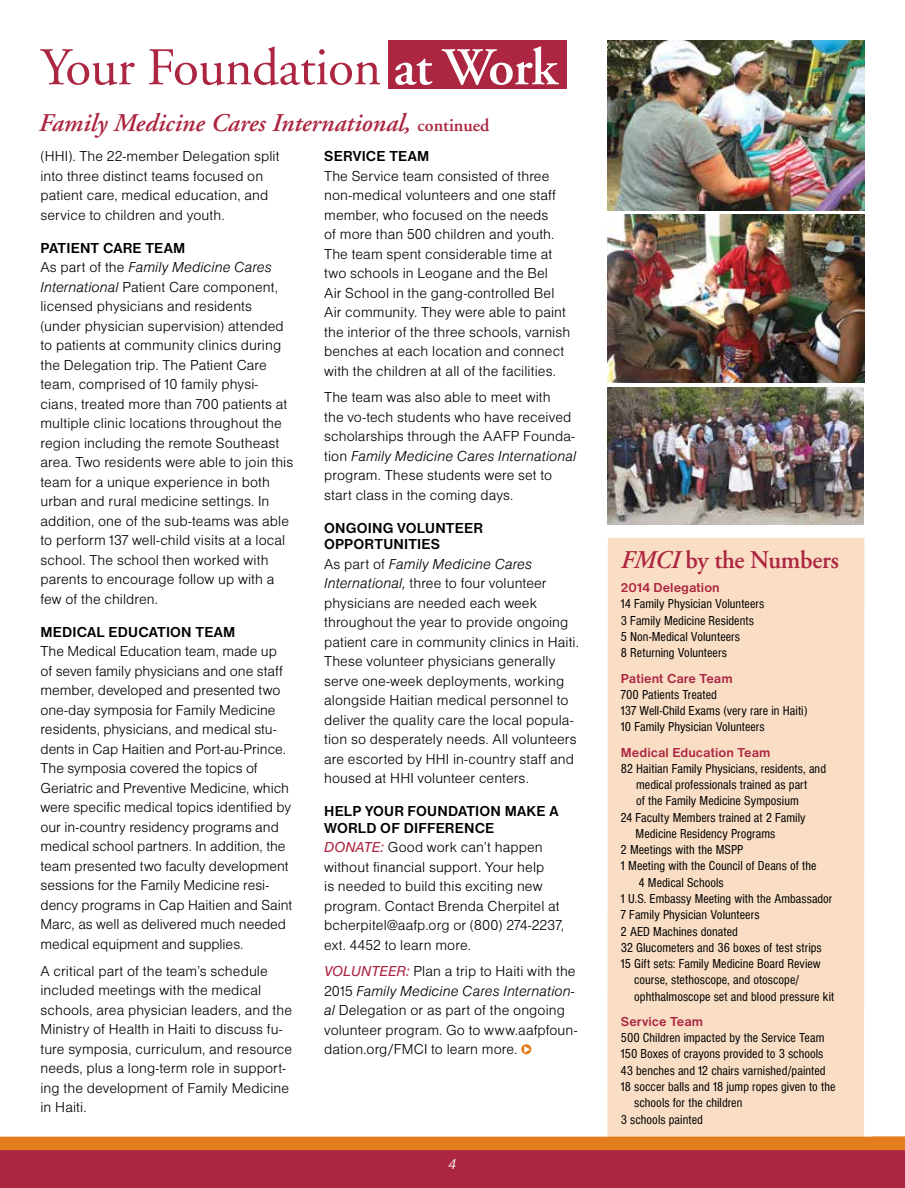
<style>
.page{position:relative;width:905px;height:1188px;background:#fff}
.page>*{position:absolute;margin:0;border:0;box-sizing:border-box;transform-origin:0 0}
.t1{font:52.95px "Adobe Garamond";letter-spacing:-.01em;color:#ac2641}
.t2{font:italic 600 25.5px "Adobe Garamond";color:#ac2641}
.t3{font:600 25.5px "Adobe Garamond";letter-spacing:-.01em;color:#ac2641;scale:.96 1}
.t4{font:15px/19.5px "Nimbus San D Ligh";letter-spacing:.005em;color:#000}
.t5{font:15px "Nimbus San D Ligh Ital";letter-spacing:.005em;color:#000}
.t6{font:700 15px/16.5px "Nimbus San D";letter-spacing:.01em;color:#000}
.t7{font:15px "Nimbus San D Ligh Ital";color:#fff}
.t8{font:condensed 13.5px/16.2px "Nimbus San D";letter-spacing:.005em;color:#000}
.t9{font:700 13.5px "Nimbus San D";letter-spacing:.005em;color:#ac2641}
.s1{font-weight:600;color:#fff}
.s2{font-style:normal;font-size:18px}
.s3{font-family:"Nimbus San D Ligh"}
.s4{font-family:"Nimbus San D Ligh Ital"}
.s5{font-family:"Nimbus San D";font-style:italic;color:#ac2641}
.s6{font-style:italic}
</style>
<div class="page">
<div style="left:607px;top:538px;width:257px;height:610px;background:#f9dec5"></div>
<div style="left:886px;top:1145px;width:18px;height:43px;background:#ac2641"></div>
<div style="left:0;top:1145px;width:901px;height:43px;background:#ac2641"></div>
<div style="left:0;top:1137px;width:904px;height:13px;background:#e37c1d"></div>
<div style="left:388px;top:40px;width:178px;height:49px;background:#ac2641"></div>
<svg style="left:521px;top:1044px;width:10px;height:10px"></svg>
<svg style="left:524px;top:1046px;width:6px;height:7px"></svg>
<img style="left:608px;top:40px;width:256px;height:171px">
<img style="left:608px;top:388px;width:255px;height:136px">
<img style="left:608px;top:215px;width:256px;height:168px">
<h1 class="t1" style="left:40px;top:39px;width:518px">Your Foundation <span class="s1">at Work</span></h1>
<h2 class="t2" style="left:39px;top:109px;width:452px">Family Medicine Cares International, <span class="s2">continued</span></h2>
<p class="t4" style="left:40px;top:147px;width:241px">(HHI). The 22-member Delegation split into three distinct teams focused on patient care, medical education, and service to children and youth.</p>
<p class="t6" style="left:40px;top:240px;width:146px">PATIENT CARE TEAM</p>
<p class="t5" style="left:40px;top:259px;width:233px"><span class="s3">As part of the</span> Family Medicine Cares</p>
<p class="t4" style="left:40px;top:277px;width:254px"><span class="s4">International</span> Patient Care component, licensed physicians and residents (under physician supervision) attended to patients at community clinics during the Delegation trip. The Patient Care team, comprised of 10 family physi&shy;cians, treated more than 700 patients at multiple clinic locations throughout the region including the remote Southeast area. Two residents were able to join this team for a unique experience in both urban and rural medicine settings. In addition, one of the sub-teams was able to perform 137 well-child visits at a local school. The school then worked with parents to encourage follow up with a few of the children.</p>
<p class="t6" style="left:40px;top:624px;width:196px">MEDICAL EDUCATION TEAM</p>
<p class="t4" style="left:40px;top:642px;width:253px">The Medical Education team, made up of seven family physicians and one staff member, developed and presented two one-day symposia for Family Medicine residents, physicians, and medical stu&shy;dents in Cap Haitien and Port-au-Prince.<br>The symposia covered the topics of Geriatric and Preventive Medicine, which were specific medical topics identified by our in-country residency programs and medical school partners. In addition, the team presented two faculty development sessions for the Family Medicine resi&shy;dency programs in Cap Haitien and Saint Marc, as well as delivered much needed medical equipment and supplies.</p>
<p class="t4" style="left:40px;top:961px;width:253px">A critical part of the team’s schedule included meetings with the medical schools, area physician leaders, and the Ministry of Health in Haiti to discuss fu&shy;ture symposia, curriculum, and resource needs, plus a long-term role in support&shy;ing the development of Family Medicine in Haiti.</p>
<p class="t6" style="left:324px;top:148px;width:107px">SERVICE TEAM</p>
<p class="t4" style="left:324px;top:166px;width:248px">The Service team consisted of three non-medical volunteers and one staff member, who focused on the needs<br>of more than 500 children and youth.<br>The team spent considerable time at two schools in Leogane and the Bel<br>Air School in the gang-controlled Bel Air community. They were able to paint the interior of the three schools, varnish benches at each location and connect with the children at all of the facilities.</p>
<p class="t4" style="left:324px;top:387px;width:252px">The team was also able to meet with<br>the vo-tech students who have received scholarships through the AAFP Founda-</p>
<p class="t5" style="left:324px;top:448px;width:253px"><span class="s3">tion</span> Family Medicine Cares International</p>
<p class="t4" style="left:324px;top:465px;width:229px">program. These students were set to start class in the coming days.</p>
<p class="t6" style="left:324px;top:519px;width:160px">ONGOING VOLUNTEER<br>OPPORTUNITIES</p>
<p class="t5" style="left:324px;top:556px;width:209px"><span class="s3">As part of</span> Family Medicine Cares</p>
<p class="t4" style="left:324px;top:573px;width:256px"><span class="s4">International,</span> three to four volunteer physicians are needed each week throughout the year to provide ongoing patient care in community clinics in Haiti.<br>These volunteer physicians generally serve one-week deployments, working alongside Haitian medical personnel to deliver the quality care the local popula&shy;tion so desperately needs. All volunteers are escorted by HHI in-country staff and housed at HHI volunteer centers.</p>
<p class="t6" style="left:324px;top:803px;width:236px">HELP YOUR FOUNDATION MAKE A<br>WORLD OF DIFFERENCE</p>
<p class="t4" style="left:324px;top:837px;width:241px"><span class="s5">DONATE:</span> Good work can’t happen without financial support. Your help<br>is needed to build this exciting new program. Contact Brenda Cherpitel at bcherpitel@aafp.org or (800) 274-2237, ext. 4452 to learn more.</p>
<p class="t4" style="left:324px;top:961px;width:253px"><span class="s5">VOLUNTEER:</span> Plan a trip to Haiti with the</p>
<p class="t5" style="left:324px;top:983px;width:252px"><span class="s3">2015</span> Family Medicine Cares Internation-</p>
<p class="t4" style="left:324px;top:1000px;width:254px"><span class="s4">al</span> Delegation or as part of the ongoing volunteer program. Go to www.aafpfoun&shy;dation.org/FMCI to learn more.</p>
<p class="t7" style="left:448px;top:1156px;width:9px">4</p>
<h2 class="t3" style="left:621px;top:546px;width:229px"><span class="s6">FMCI</span> by the Numbers</h2>
<p class="t9" style="left:621px;top:580px;width:100px">2014 Delegation</p>
<p class="t8" style="left:621px;top:596px;width:145px">14 Family Physician Volunteers<br>3 Family Medicine Residents<br>5 Non-Medical Volunteers<br>8 Returning Volunteers</p>
<p class="t9" style="left:621px;top:670px;width:113px">Patient Care Team</p>
<p class="t8" style="left:621px;top:686px;width:188px">700 Patients Treated<br>137 Well-Child Exams (very rare in Haiti)<br>10 Family Physician Volunteers</p>
<p class="t9" style="left:621px;top:745px;width:151px">Medical Education Team</p>
<p class="t8" style="left:621px;top:760px;width:207px">82 Haitian Family Physicians, residents, and</p>
<p class="t8" style="left:636px;top:776px;width:173px">medical professionals trained as part</p>
<p class="t8" style="left:636px;top:793px;width:164px">of the Family Medicine Symposium</p>
<p class="t8" style="left:621px;top:809px;width:186px">24 Faculty Members trained at 2 Family</p>
<p class="t8" style="left:635px;top:825px;width:141px">Medicine Residency Programs</p>
<p class="t8" style="left:621px;top:842px;width:124px">2 Meetings with the MSPP</p>
<p class="t8" style="left:621px;top:858px;width:197px">1 Meeting with the Council of Deans of the</p>
<p class="t8" style="left:639px;top:874px;width:86px">4 Medical Schools</p>
<p class="t8" style="left:621px;top:890px;width:213px">1 U.S. Embassy Meeting with the Ambassador</p>
<p class="t8" style="left:621px;top:907px;width:140px">7 Family Physician Volunteers</p>
<p class="t8" style="left:621px;top:923px;width:118px">2 AED Machines donated</p>
<p class="t8" style="left:621px;top:939px;width:202px">32 Glucometers and 36 boxes of test strips</p>
<p class="t8" style="left:621px;top:955px;width:201px">15 Gift sets: Family Medicine Board Review</p>
<p class="t8" style="left:634px;top:972px;width:167px">course, stethoscope, and otoscope/</p>
<p class="t8" style="left:634px;top:988px;width:202px">ophthalmoscope set and blood pressure kit</p>
<p class="t9" style="left:621px;top:1014px;width:84px">Service Team</p>
<p class="t8" style="left:621px;top:1030px;width:205px">500 Children impacted by the Service Team</p>
<p class="t8" style="left:621px;top:1046px;width:204px">150 Boxes of crayons provided to 3 schools</p>
<p class="t8" style="left:621px;top:1062px;width:206px">43 benches and 12 chairs varnished/painted</p>
<p class="t8" style="left:621px;top:1078px;width:216px">18 soccer balls and 18 jump ropes given to the</p>
<p class="t8" style="left:634px;top:1095px;width:110px">schools for the children</p>
<p class="t8" style="left:621px;top:1111px;width:83px">3 schools painted</p>
</div>
